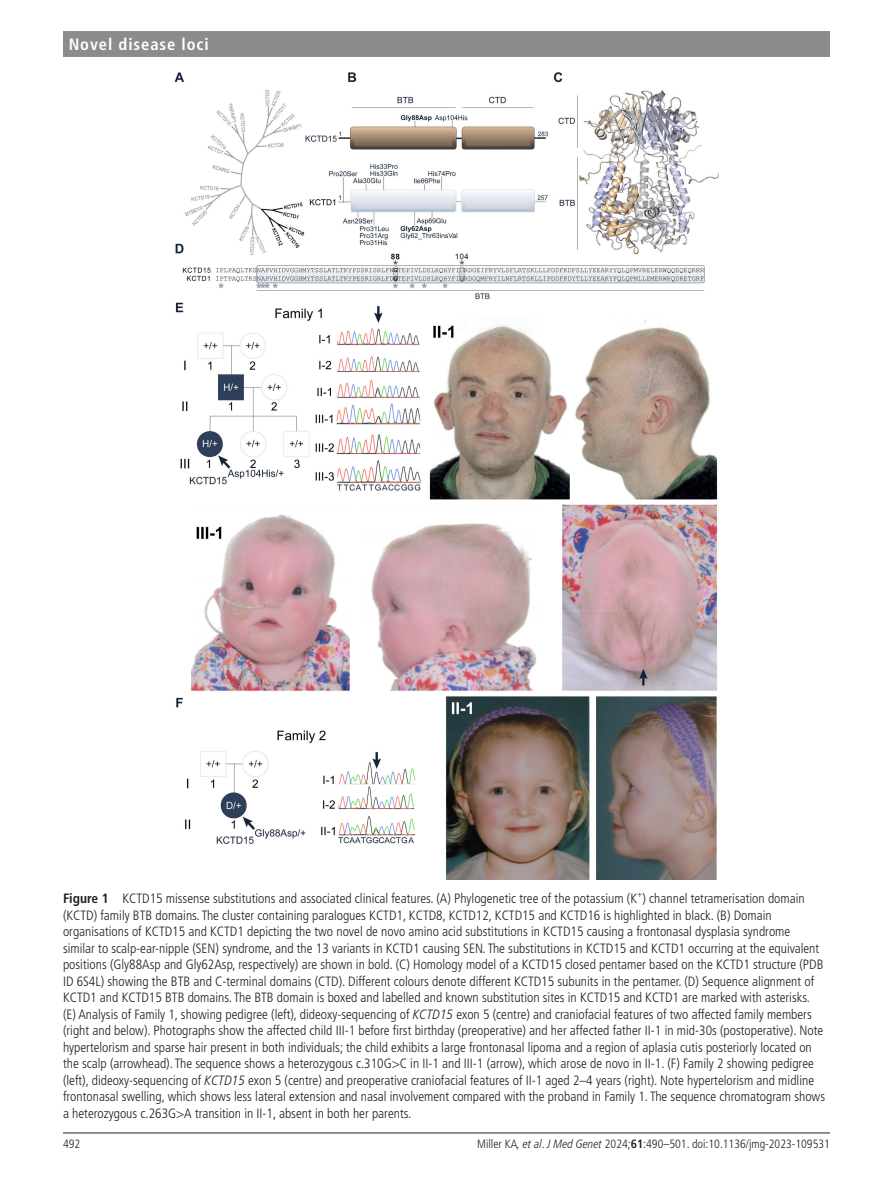
<style>
.page{position:relative;width:893px;height:1191px;background:#fff}
.page>*{position:absolute;margin:0;border:0;box-sizing:border-box;transform-origin:0 0}
.t1{font:700 condensed 16.5px "Frutiger LT Pro";letter-spacing:.055em;color:#fff}
.t2{font:300 condensed 13.5px/16.5px "Frutiger LT Pro";color:#231f20}
.t3{font:300 condensed 12px "Frutiger LT Pro";color:#231f20}
.t4{font:300 condensed 9px "Frutiger LT Pro";color:#231f20}
.s1{font-style:italic}
.s2{font-weight:700}
</style>
<div class="page">
<hr style="left:63px;top:1132px;width:767px;height:1px;background:#231f20">
<div style="left:63px;top:31px;width:767px;height:25px;background:#8a8c8e"></div>
<img style="left:174px;top:72px;width:545px;height:807px">
<p class="t1" style="left:69px;top:34px;width:142px">Novel disease loci</p>
<p class="t4" style="left:637px;top:889px;width:7px">+</p>
<p class="t2" style="left:63px;top:907px;width:764px">(KCTD) family BTB domains. The cluster containing paralogues KCTD1, KCTD8, KCTD12, KCTD15 and KCTD16 is highlighted in black. (B) Domain organisations of KCTD15 and KCTD1 depicting the two novel de novo amino acid substitutions in KCTD15 causing a frontonasal dysplasia syndrome similar to scalp-ear-nipple (SEN) syndrome, and the 13 variants in KCTD1 causing SEN. The substitutions in KCTD15 and KCTD1 occurring at the equivalent positions (Gly88Asp and Gly62Asp, respectively) are shown in bold. (C) Homology model of a KCTD15 closed pentamer based on the KCTD1 structure (PDB ID 6S4L) showing the BTB and C-terminal domains (CTD). Different colours denote different KCTD15 subunits in the pentamer. (D) Sequence alignment of KCTD1 and KCTD15 BTB domains. The BTB domain is boxed and labelled and known substitution sites in KCTD15 and KCTD1 are marked with asterisks. (E) Analysis of Family 1, showing pedigree (left), dideoxy-sequencing of <span class="s1">KCTD15</span> exon 5 (centre) and craniofacial features of two affected family members (right and below). Photographs show the affected child III-1 before first birthday (preoperative) and her affected father II-1 in mid-30s (postoperative). Note hypertelorism and sparse hair present in both individuals; the child exhibits a large frontonasal lipoma and a region of aplasia cutis posteriorly located on the scalp (arrowhead). The sequence shows a heterozygous c.310G&gt;C in II-1 and III-1 (arrow), which arose de novo in II-1. (F) Family 2 showing pedigree (left), dideoxy-sequencing of <span class="s1">KCTD15</span> exon 5 (centre) and preoperative craniofacial features of II-1 aged 2–4 years (right). Note hypertelorism and midline frontonasal swelling, which shows less lateral extension and nasal involvement compared with the proband in Family 1. The sequence chromatogram shows a heterozygous c.263G&gt;A transition in II-1, absent in both her parents.</p>
<p class="t2" style="left:63px;top:890px;width:743px"><span class="s2">Figure 1</span> KCTD15 missense substitutions and associated clinical features. (A) Phylogenetic tree of the potassium (K ) channel tetramerisation domain</p>
<p class="t3" style="left:63px;top:1136px;width:19px">492</p>
<p class="t3" style="left:477px;top:1136px;width:354px">Miller KA<span class="s1">, et al</span>. <span class="s1">J Med Genet</span> 2024;<span class="s2">61</span>:490–501. doi:10.1136/jmg-2023-109531</p>
</div>
